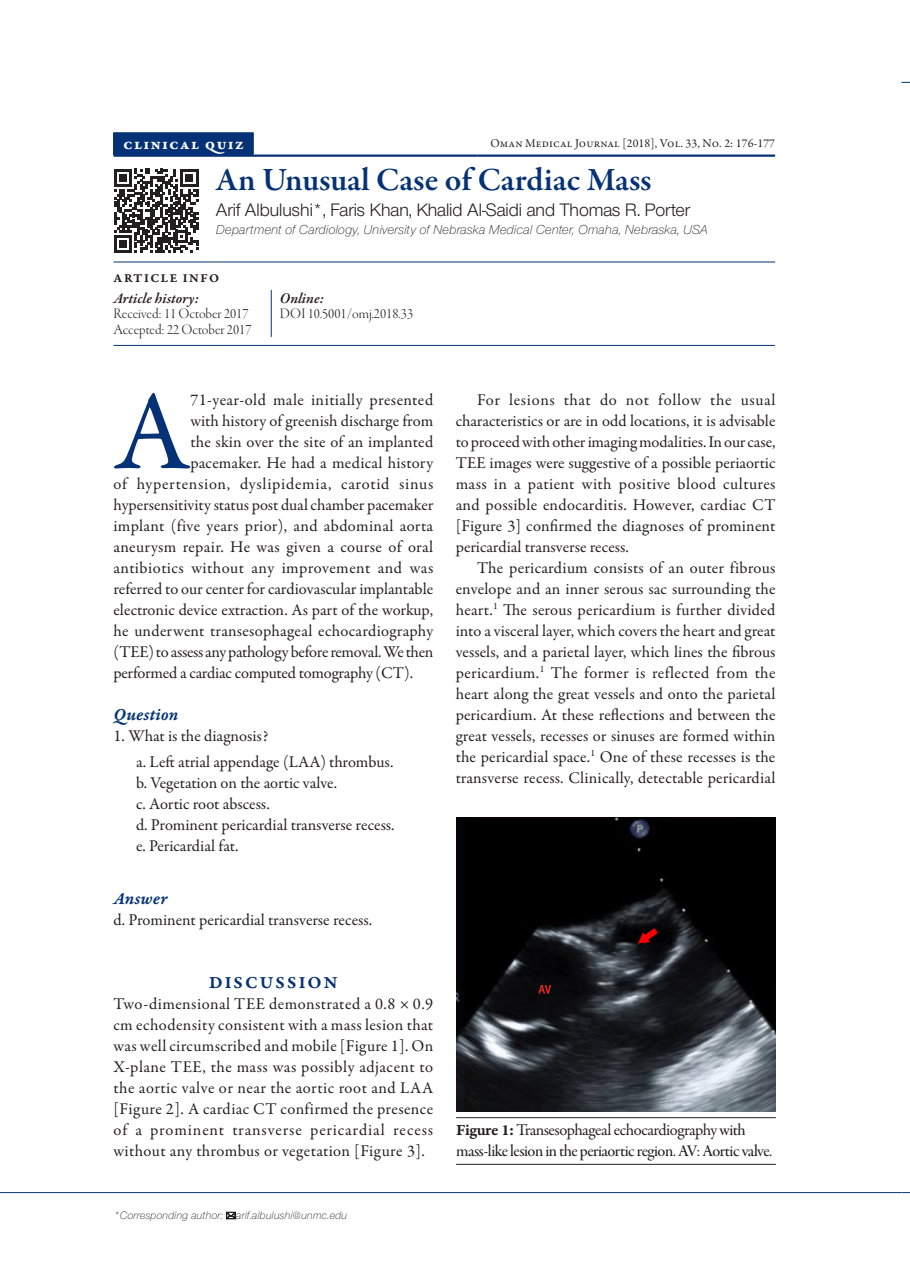
<style>
.page{position:relative;width:910px;height:1280px;background:#fff}
.page>*{position:absolute;margin:0;border:0;box-sizing:border-box;transform-origin:0 0}
.Paragraph_Post_Head{font:113.7px "Garamond Premr Pro";color:#053276}
.Article_Title{font:600 33px "Garamond Premr Pro";color:#053276}
.Authors{font:18.75px "Nimbus Sans Novus DOT";color:#231f20}
.Heading-2{font:18px "Garamond Premr Pro Smbd It Capt";letter-spacing:.005em;color:#053276}
.Heading-1{font:18px "Garamond Premr Pro Smbd Capt";letter-spacing:.115em;color:#053276}
.Paragraph_indent{font:16.5px/21px "Garamond Premr Pro";letter-spacing:.015em;color:#231f20;text-align:justify}
.Paragraph_Post_Head-2{font:16.5px "Garamond Premr Pro";letter-spacing:.015em;color:#231f20}
.Paragraph_No-Indent{font:16.5px/21px "Garamond Premr Pro";letter-spacing:.025em;color:#231f20}
.Paragraph_Indents_po{font:16.5px "Garamond Premr Pro";color:#231f20}
.Table-Caption{font:16.5px/21px "Garamond Premr Pro Med Subh";letter-spacing:-.03em;color:#231f20}
.Article_Type{font:15.75px "Garamond Premr Pro Bd Capt";letter-spacing:.075em;color:#fff}
.Article-Info-Text{font:15px "Garamond Premr Pro Lt Disp";color:#231f20}
.Article-Info-SubHead{font:italic 600 15px "Garamond Premr Pro";letter-spacing:-.005em;color:#231f20}
.Article-Info-2-Subhe{font:italic 600 15px "Garamond Premr Pro";color:#231f20}
.Author_Contact_Addre{font:italic 300 13.5px "Nimbus Sans Novus TOT";color:#231f20}
.Abstract-Heading{font:12.75px "Garamond Premr Pro Smbd Capt";letter-spacing:.12em;color:#231f20}
.OMJ-Issue{font:12px "Garamond Premr Pro";letter-spacing:.01em;color:#231f20}
.t1{font:italic 300 11.25px "Nimbus Sans Novus TOT";color:#231f20}
.s1{font-family:"Garamond Premr Pro Smbd Capt"}
.s2{font-family:"Garamond Premr Pro"}
</style>
<div class="page">
<hr style="left:0;top:1192px;width:901px;height:1px;background:#053276">
<hr style="left:114px;top:155px;width:363px;height:2px;background:#053276">
<hr style="left:477px;top:155px;width:298px;height:2px;background:#053276">
<div style="left:114px;top:133px;width:139px;height:22px;background:#053276"></div>
<hr style="left:114px;top:132px;width:139px;height:1px;background:#053276">
<svg style="left:113px;top:133px;width:1px;height:22px"></svg>
<svg style="left:253px;top:133px;width:1px;height:22px"></svg>
<hr style="left:114px;top:262px;width:102px;height:1px;background:#053276">
<hr style="left:216px;top:262px;width:559px;height:1px;background:#053276">
<hr style="left:114px;top:345px;width:102px;height:1px;background:#053276">
<hr style="left:216px;top:345px;width:559px;height:1px;background:#053276">
<svg style="left:114px;top:169px;width:84px;height:84px"></svg>
<hr style="left:271px;top:290px;width:1px;height:47px;background:#053276">
<hr style="left:456px;top:1117px;width:320px;height:1px;background:#231f20">
<hr style="left:456px;top:1164px;width:320px;height:1px;background:#231f20">
<img style="left:456px;top:818px;width:320px;height:293px">
<svg style="left:226px;top:1211px;width:10px;height:8px"></svg>
<p class="Article_Type" style="left:123px;top:135px;width:122px">clinical quiz</p>
<p class="OMJ-Issue" style="left:490px;top:136px;width:286px">Oman Medical Journal [2018], Vol. 33, No. 2: 176-177</p>
<p class="Article_Title" style="left:216px;top:159px;width:437px">An Unusual Case of Cardiac Mass</p>
<p class="Authors" style="left:216px;top:199px;width:475px">Arif Albulushi*, Faris Khan, Khalid Al-Saidi and Thomas R. Porter</p>
<p class="Author_Contact_Addre" style="left:216px;top:222px;width:494px">Department of Cardiology, University of Nebraska Medical Center, Omaha, Nebraska, USA</p>
<p class="Abstract-Heading" style="left:114px;top:270px;width:107px">ARTICLE INFO</p>
<p class="Article-Info-SubHead" style="left:114px;top:289px;width:87px">Article history:</p>
<p class="Article-Info-Text" style="left:114px;top:306px;width:137px">Received: 11 October 2017</p>
<p class="Article-Info-Text" style="left:114px;top:321px;width:140px">Accepted: 22 October 2017</p>
<p class="Article-Info-2-Subhe" style="left:280px;top:289px;width:46px">Online:</p>
<p class="Article-Info-Text" style="left:280px;top:306px;width:135px">DOI 10.5001/omj.2018.33</p>
<p class="Paragraph_Post_Head" style="left:114px;top:364px;width:78px">A</p>
<p class="Paragraph_Post_Head-2" style="left:190px;top:390px;width:244px">71-year-old male initially presented</p>
<p class="Paragraph_Post_Head-2" style="left:190px;top:411px;width:244px">with history of greenish discharge from</p>
<p class="Paragraph_Post_Head-2" style="left:190px;top:432px;width:244px">the skin over the site of an implanted</p>
<p class="Paragraph_Post_Head-2" style="left:190px;top:453px;width:244px">pacemaker. He had a medical history</p>
<p class="Paragraph_Post_Head-2" style="left:114px;top:474px;width:321px">of hypertension, dyslipidemia, carotid sinus</p>
<p class="Paragraph_Post_Head-2" style="left:114px;top:495px;width:321px">hypersensitivity status post dual chamber pacemaker</p>
<p class="Paragraph_Post_Head-2" style="left:114px;top:516px;width:321px">implant (five years prior), and abdominal aorta</p>
<p class="Paragraph_Post_Head-2" style="left:114px;top:537px;width:321px">aneurysm repair. He was given a course of oral</p>
<p class="Paragraph_Post_Head-2" style="left:114px;top:558px;width:321px">antibiotics without any improvement and was</p>
<p class="Paragraph_Post_Head-2" style="left:114px;top:579px;width:321px">referred to our center for cardiovascular implantable</p>
<p class="Paragraph_Post_Head-2" style="left:114px;top:600px;width:321px">electronic device extraction. As part of the workup,</p>
<p class="Paragraph_Post_Head-2" style="left:114px;top:621px;width:321px">he underwent transesophageal echocardiography</p>
<p class="Paragraph_Post_Head-2" style="left:114px;top:642px;width:321px">(TEE) to assess any pathology before removal. We then</p>
<p class="Paragraph_Post_Head-2" style="left:114px;top:663px;width:301px">performed a cardiac computed tomography (CT).</p>
<p class="Heading-2" style="left:114px;top:703px;width:66px">Question</p>
<p class="Paragraph_indent" style="left:114px;top:726px;width:156px">1. What is the diagnosis?</p>
<p class="Paragraph_Indents_po" style="left:136px;top:752px;width:165px">a. Left atrial appendage (LAA</p>
<p class="Paragraph_Indents_po" style="left:320px;top:752px;width:75px">) thrombus.</p>
<p class="Paragraph_Indents_po" style="left:136px;top:773px;width:203px">b. Vegetation on the aortic valve.</p>
<p class="Paragraph_Indents_po" style="left:136px;top:794px;width:135px">c. Aortic root abscess.</p>
<p class="Paragraph_Indents_po" style="left:136px;top:815px;width:260px">d. Prominent pericardial transverse recess.</p>
<p class="Paragraph_Indents_po" style="left:136px;top:836px;width:104px">e. Pericardial fat.</p>
<p class="Heading-2" style="left:114px;top:887px;width:55px">Answer</p>
<p class="Paragraph_No-Indent" style="left:114px;top:909px;width:260px">d. Prominent pericardial transverse recess.</p>
<p class="Heading-1" style="left:209px;top:971px;width:130px">DISCUSSION</p>
<p class="Paragraph_No-Indent" style="left:114px;top:993px;width:321px">Two-dimensional TEE demonstrated a 0.8 × 0.9 cm echodensity consistent with a mass lesion that was well circumscribed and mobile [Figure 1]. On X-plane TEE, the mass was possibly adjacent to the aortic valve or near the aortic root and LAA [Figure 2]. A cardiac CT confirmed the presence of a prominent transverse pericardial recess without any thrombus or vegetation [Figure 3].</p>
<p class="t1" style="left:114px;top:1209px;width:235px">*Corresponding author: arif.albulushi@unmc.edu</p>
<p class="Paragraph_indent" style="left:456px;top:390px;width:321px;text-indent:21px">For lesions that do not follow the usual characteristics or are in odd locations, it is advisable to proceed with other imaging modalities. In our case, TEE images were suggestive of a possible periaortic mass in a patient with positive blood cultures and possible endocarditis. However, cardiac CT [Figure 3] confirmed the diagnoses of prominent pericardial transverse recess.</p>
<p class="Paragraph_indent" style="left:456px;top:558px;width:321px;text-indent:21px">The pericardium consists of an outer fibrous envelope and an inner serous sac surrounding the heart.<sup>1</sup> The serous pericardium is further divided into a visceral layer, which covers the heart and great vessels, and a parietal layer, which lines the fibrous pericardium.<sup>1</sup> The former is reflected from the heart along the great vessels and onto the parietal pericardium. At these reflections and between the great vessels, recesses or sinuses are formed within the pericardial space.<sup>1</sup> One of these recesses is the transverse recess. Clinically, detectable pericardial</p>
<p class="Table-Caption" style="left:456px;top:1120px;width:318px"><span class="s1">Figure 1:</span> <span class="s2">Transesophageal echocardiography</span> with mass-like lesion in the periaortic region. AV: Aortic valve.</p>
</div>
